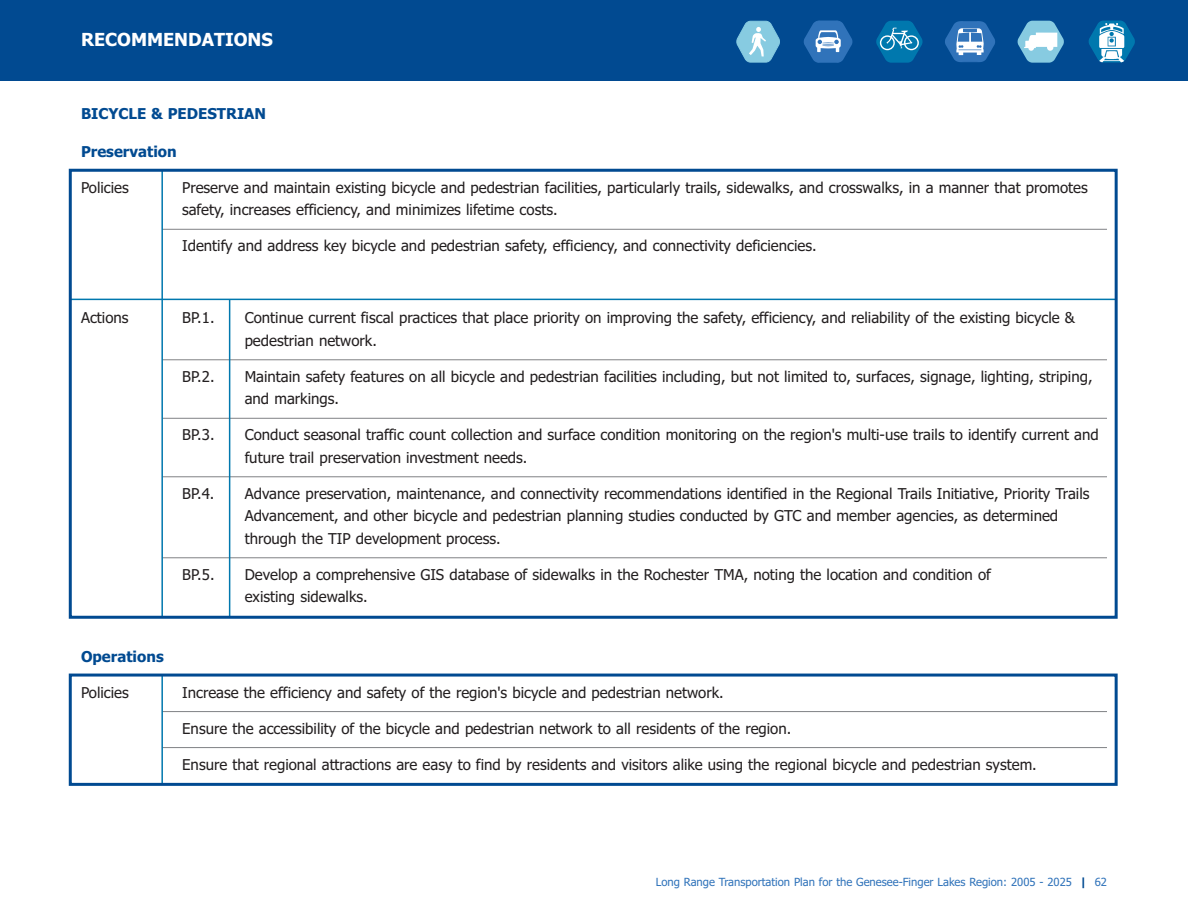
<style>
.page{position:relative;width:1188px;height:918px;background:#fff}
.page>*{position:absolute;margin:0;border:0;box-sizing:border-box;transform-origin:0 0}
.t1{font:700 18px "Tahoma";color:#fff}
.t2{font:15px/22.5px "Tahoma";color:#231f20}
.t3{font:700 15px "Tahoma";color:#014a91}
.t4{font:11.25px "Tahoma";color:#3073ba}
.s1{font-weight:700;color:#014a91}
</style>
<div class="page">
<hr style="left:162px;top:711px;width:945px;height:1px;background:#808285">
<hr style="left:162px;top:747px;width:945px;height:1px;background:#808285">
<hr style="left:161px;top:675px;width:2px;height:109px;background:#0078ae">
<hr style="left:162px;top:229px;width:945px;height:1px;background:#808285">
<hr style="left:162px;top:359px;width:945px;height:1px;background:#808285">
<hr style="left:162px;top:418px;width:945px;height:1px;background:#808285">
<hr style="left:162px;top:476px;width:945px;height:1px;background:#808285">
<hr style="left:162px;top:557px;width:945px;height:1px;background:#808285">
<div style="left:0;top:0;width:1188px;height:81px;background:#014a91"></div>
<svg style="left:945px;top:21px;width:50px;height:41px"></svg>
<svg style="left:737px;top:21px;width:43px;height:42px"></svg>
<svg style="left:803px;top:21px;width:50px;height:42px"></svg>
<svg style="left:876px;top:21px;width:47px;height:42px"></svg>
<svg style="left:1017px;top:21px;width:47px;height:42px"></svg>
<svg style="left:1088px;top:21px;width:47px;height:37px"></svg>
<img style="left:1097px;top:22px;width:29px;height:41px">
<hr style="left:229px;top:300px;width:1px;height:317px;background:#0078ae">
<hr style="left:71px;top:299px;width:1045px;height:1px;background:#0078ae">
<hr style="left:161px;top:170px;width:2px;height:447px;background:#0078ae">
<div style="left:69px;top:169px;width:1049px;height:450px;border:3px solid #014a91"></div>
<div style="left:69px;top:674px;width:1049px;height:112px;border:3px solid #014a91"></div>
<p class="t1" style="left:81px;top:29px;width:193px">RECOMMENDATIONS</p>
<p class="t3" style="left:81px;top:106px;width:187px">BICYCLE &amp; PEDESTRIAN</p>
<p class="t3" style="left:81px;top:143px;width:97px">Preservation</p>
<p class="t2" style="left:81px;top:177px;width:49px">Policies</p>
<p class="t2" style="left:182px;top:177px;width:907px">Preserve and maintain existing bicycle and pedestrian facilities, particularly trails, sidewalks, and crosswalks, in a manner that promotes safety, increases efficiency, and minimizes lifetime costs.</p>
<p class="t2" style="left:182px;top:235px;width:636px">Identify and address key bicycle and pedestrian safety, efficiency, and connectivity deficiencies.</p>
<p class="t2" style="left:81px;top:307px;width:49px">Actions</p>
<p class="t2" style="left:182px;top:307px;width:34px">BP.1.</p>
<p class="t2" style="left:245px;top:307px;width:832px">Continue current fiscal practices that place priority on improving the safety, efficiency, and reliability of the existing bicycle &amp; pedestrian network.</p>
<p class="t2" style="left:182px;top:366px;width:34px">BP.2.</p>
<p class="t2" style="left:245px;top:366px;width:849px">Maintain safety features on all bicycle and pedestrian facilities including, but not limited to, surfaces, signage, lighting, striping, and markings.</p>
<p class="t2" style="left:182px;top:424px;width:34px">BP.3.</p>
<p class="t2" style="left:245px;top:424px;width:856px">Conduct seasonal traffic count collection and surface condition monitoring on the region's multi-use trails to identify current and future trail preservation investment needs.</p>
<p class="t2" style="left:182px;top:483px;width:34px">BP.4.</p>
<p class="t2" style="left:245px;top:483px;width:846px">Advance preservation, maintenance, and connectivity recommendations identified in the Regional Trails Initiative, Priority Trails<br>Advancement, and other bicycle and pedestrian planning studies conducted by GTC and member agencies, as determined through the TIP development process.</p>
<p class="t2" style="left:182px;top:564px;width:34px">BP.5.</p>
<p class="t2" style="left:245px;top:564px;width:748px">Develop a comprehensive GIS database of sidewalks in the Rochester TMA, noting the location and condition of existing sidewalks.</p>
<p class="t3" style="left:81px;top:648px;width:84px">Operations</p>
<p class="t2" style="left:81px;top:681px;width:49px">Policies</p>
<p class="t2" style="left:182px;top:681px;width:543px">Increase the efficiency and safety of the region's bicycle and pedestrian network.</p>
<p class="t2" style="left:182px;top:717px;width:611px">Ensure the accessibility of the bicycle and pedestrian network to all residents of the region.</p>
<p class="t2" style="left:182px;top:753px;width:856px">Ensure that regional attractions are easy to find by residents and visitors alike using the regional bicycle and pedestrian system.</p>
<p class="t4" style="left:656px;top:876px;width:453px">Long Range Transportation Plan for the Genesee-Finger Lakes Region: 2005 - 2025 <span class="s1">|</span> 62</p>
</div>
